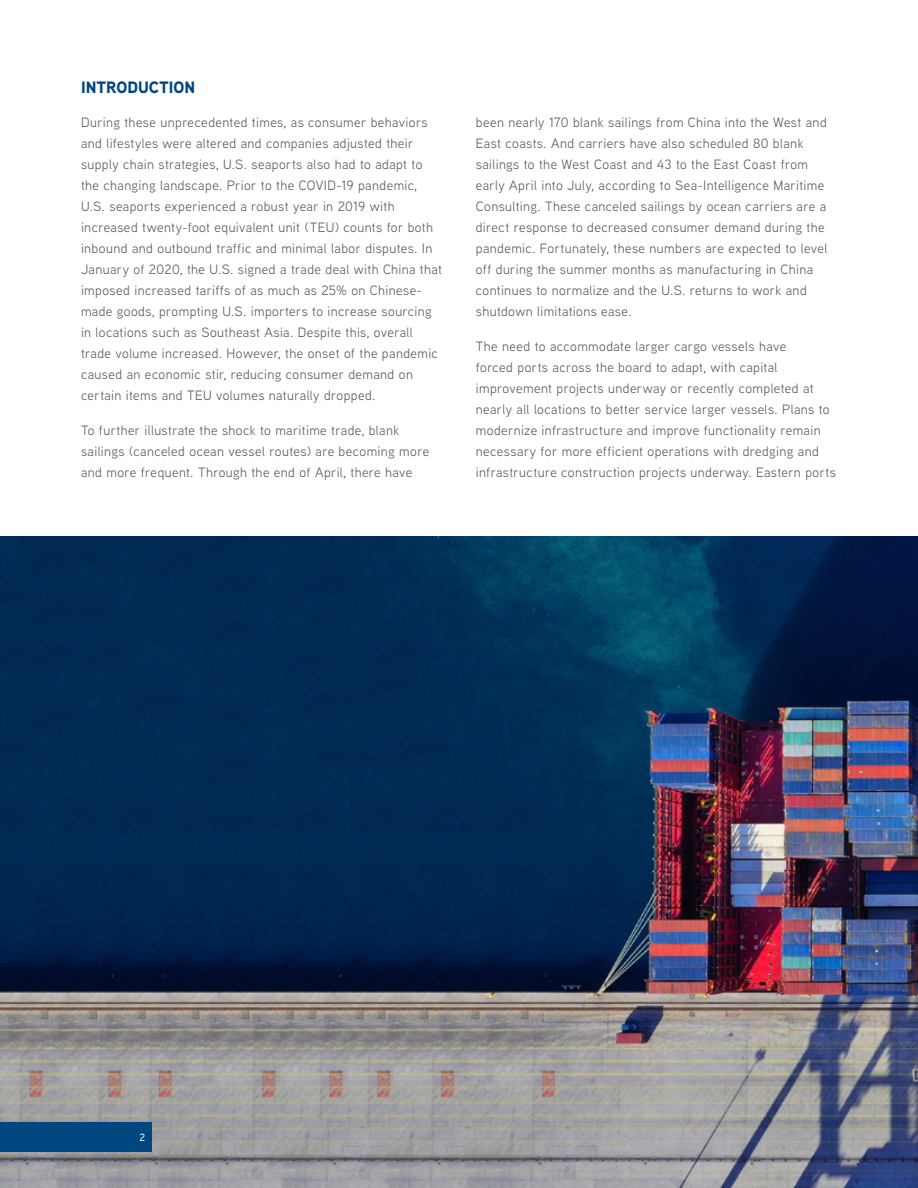
<style>
.page{position:relative;width:918px;height:1188px;background:#fff}
.page>*{position:absolute;margin:0;border:0;box-sizing:border-box;transform-origin:0 0}
.t1{font:900 16.5px "Aaux Next";color:#00467f}
.t2{font:13.5px/21px "Aaux Next";letter-spacing:.03em;color:#58595b}
.t3{font:500 10.5px "Aaux Next";color:#fff}
</style>
<div class="page">
<img style="left:0;top:537px;width:918px;height:651px">
<div style="left:0;top:1123px;width:152px;height:29px;background:#00467f"></div>
<p class="t1" style="left:81px;top:75px;width:116px">INTRODUCTION</p>
<p class="t2" style="left:81px;top:111px;width:363px">During these unprecedented times, as consumer behaviors and lifestyles were altered and companies adjusted their supply chain strategies, U.S. seaports also had to adapt to the changing landscape. Prior to the COVID-19 pandemic, U.S. seaports experienced a robust year in 2019 with increased twenty-foot equivalent unit (TEU) counts for both inbound and outbound traffic and minimal labor disputes. In January of 2020, the U.S. signed a trade deal with China that imposed increased tariffs of as much as 25% on Chinese&shy;made goods, prompting U.S. importers to increase sourcing in locations such as Southeast Asia. Despite this, overall trade volume increased. However, the onset of the pandemic caused an economic stir, reducing consumer demand on certain items and TEU volumes naturally dropped.</p>
<p class="t2" style="left:81px;top:419px;width:350px">To further illustrate the shock to maritime trade, blank sailings (canceled ocean vessel routes) are becoming more and more frequent. Through the end of April, there have</p>
<p class="t2" style="left:476px;top:111px;width:353px">been nearly 170 blank sailings from China into the West and East coasts. And carriers have also scheduled 80 blank sailings to the West Coast and 43 to the East Coast from early April into July, according to Sea-Intelligence Maritime Consulting. These canceled sailings by ocean carriers are a direct response to decreased consumer demand during the pandemic. Fortunately, these numbers are expected to level off during the summer months as manufacturing in China continues to normalize and the U.S. returns to work and shutdown limitations ease.</p>
<p class="t2" style="left:476px;top:335px;width:362px">The need to accommodate larger cargo vessels have<br>forced ports across the board to adapt, with capital improvement projects underway or recently completed at nearly all locations to better service larger vessels. Plans to modernize infrastructure and improve functionality remain necessary for more efficient operations with dredging and infrastructure construction projects underway. Eastern ports</p>
<p class="t3" style="left:139px;top:1130px;width:7px">2</p>
</div>
